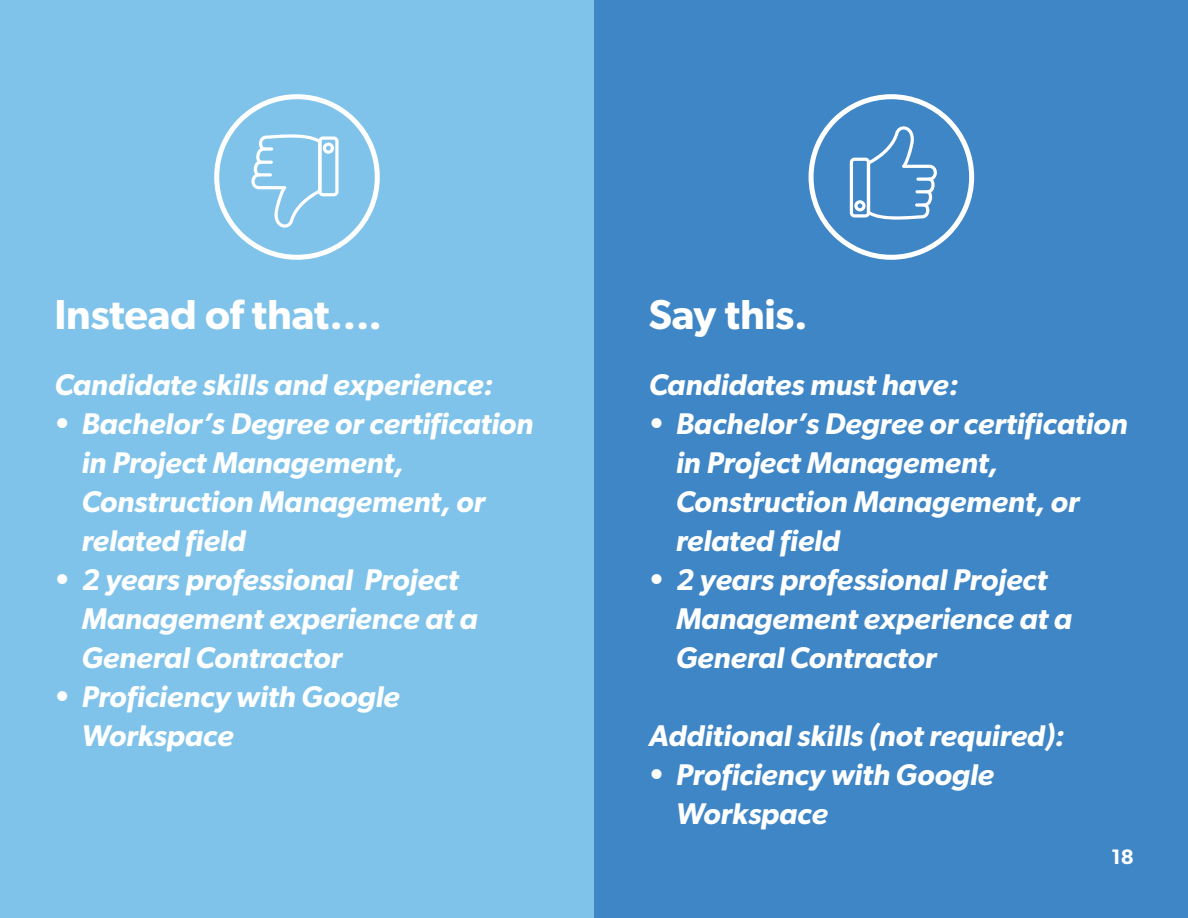
<style>
.page{position:relative;width:1188px;height:918px;background:#fff}
.page>*{position:absolute;margin:0;border:0;box-sizing:border-box;transform-origin:0 0}
.White_Centered_Headi{font:600 42px "Gibson";letter-spacing:-.005em;color:#fff}
.White_Body{font:italic 600 30px/39px "Gibson";color:#fff}
.Section_Header{font:600 21px "Gibson";color:#fff}
</style>
<div class="page">
<div style="left:0;top:0;width:594px;height:918px;background:#7fc3eb"></div>
<div style="left:594px;top:0;width:594px;height:918px;background:#3f86c7"></div>
<svg style="left:809px;top:94px;width:165px;height:166px"></svg>
<hr style="left:916px;top:178px;width:15px;height:3px;background:#fff;border-radius:2px">
<hr style="left:915px;top:190px;width:15px;height:3px;background:#fff;border-radius:2px">
<svg style="left:915px;top:203px;width:11px;height:4px"></svg>
<svg style="left:214px;top:94px;width:166px;height:166px"></svg>
<hr style="left:257px;top:173px;width:15px;height:3px;background:#fff;border-radius:2px">
<hr style="left:258px;top:161px;width:15px;height:3px;background:#fff;border-radius:2px">
<svg style="left:263px;top:147px;width:10px;height:4px"></svg>
<p class="White_Centered_Headi" style="left:54px;top:289px;width:329px">Instead of that….</p>
<p class="White_Body" style="left:54px;top:364px;width:440px">Candidate skills and experience:</p>
<p class="White_Body" style="left:81px;top:403px;width:454px;text-indent:-27px">• Bachelor’s Degree or certification in Project Management,<br>Construction Management, or related field</p>
<p class="White_Body" style="left:81px;top:559px;width:398px;text-indent:-27px">• 2 years professional Project<br>Management experience at a<br>General Contractor</p>
<p class="White_Body" style="left:81px;top:676px;width:320px;text-indent:-27px">• Proficiency with Google<br>Workspace</p>
<p class="White_Centered_Headi" style="left:649px;top:289px;width:161px">Say this.</p>
<p class="White_Body" style="left:649px;top:364px;width:311px">Candidates must have:</p>
<p class="White_Body" style="left:676px;top:403px;width:454px;text-indent:-27px">• Bachelor’s Degree or certification in Project Management,<br>Construction Management, or related field</p>
<p class="White_Body" style="left:676px;top:559px;width:398px;text-indent:-27px">• 2 years professional Project<br>Management experience at a<br>General Contractor</p>
<p class="White_Body" style="left:649px;top:715px;width:417px">Additional skills (not required):</p>
<p class="White_Body" style="left:676px;top:754px;width:320px;text-indent:-27px">• Proficiency with Google<br>Workspace</p>
<p class="Section_Header" style="left:1111px;top:844px;width:24px">18</p>
</div>
